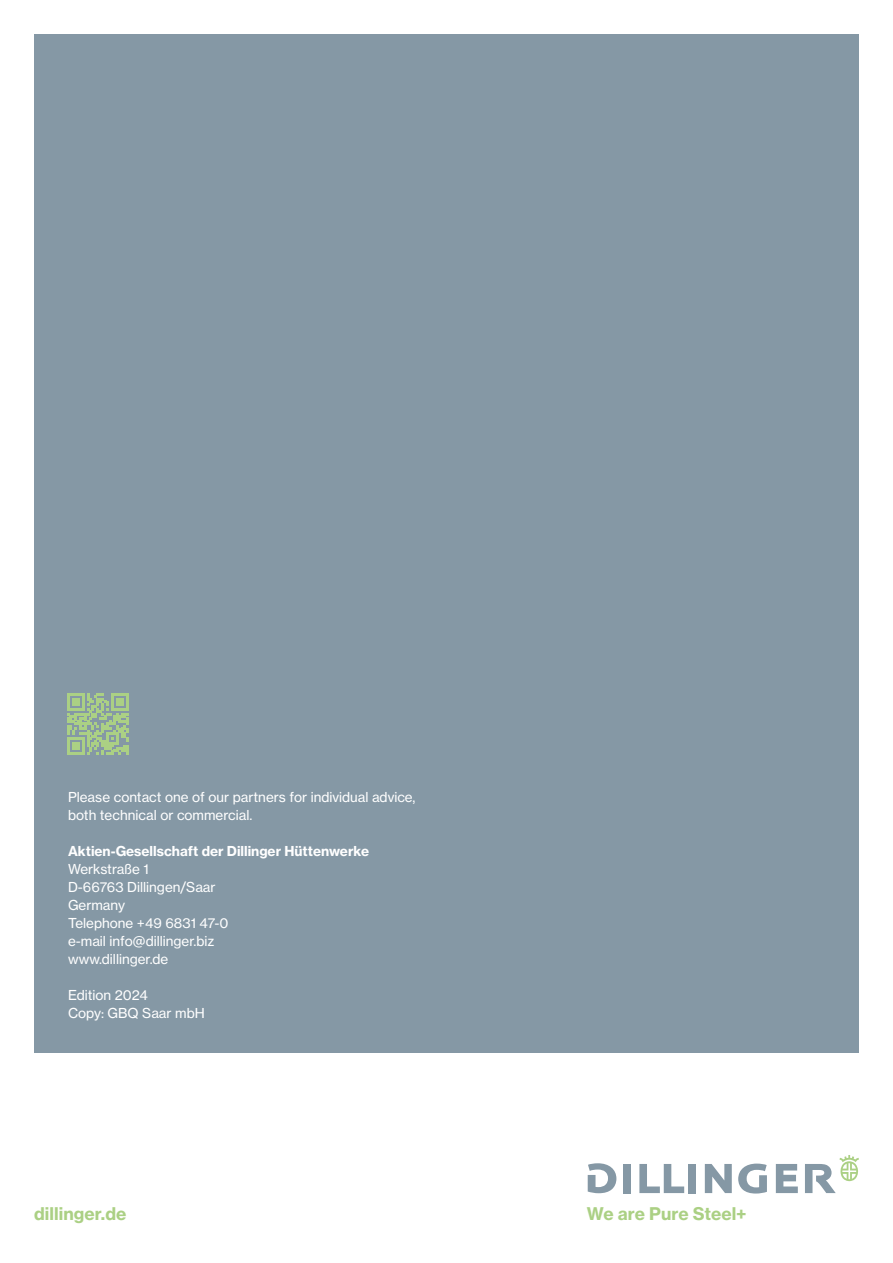
<style>
.page{position:relative;width:893px;height:1263px;background:#fff}
.page>*{position:absolute;margin:0;border:0;box-sizing:border-box;transform-origin:0 0}
.t1{font:17.25px "N Haas Grotesk TX Pro 75 Bd";letter-spacing:.005em;color:#abd084}
.t2{font:13.5px/18px "N Haas Grotesk TX Pro 55 Rg";color:#fff}
.t3{font:13.5px "N Haas Grotesk TX Pro 75 Bd";color:#fff}
</style>
<div class="page">
<div style="left:34px;top:34px;width:825px;height:1018px;background:#8598a5"></div>
<svg style="left:67px;top:693px;width:61px;height:61px"></svg>
<div style="left:623px;top:1164px;width:8px;height:29px;background:#8598a5"></div>
<svg style="left:639px;top:1164px;width:45px;height:29px"></svg>
<div style="left:688px;top:1164px;width:8px;height:29px;background:#8598a5"></div>
<svg style="left:705px;top:1164px;width:27px;height:29px"></svg>
<svg style="left:588px;top:1163px;width:28px;height:30px"></svg>
<svg style="left:776px;top:1164px;width:22px;height:29px"></svg>
<svg style="left:738px;top:1163px;width:29px;height:30px"></svg>
<svg style="left:805px;top:1155px;width:54px;height:38px"></svg>
<p class="t2" style="left:68px;top:788px;width:349px">Please contact one of our partners for individual advice, both technical or commercial.</p>
<p class="t3" style="left:68px;top:843px;width:302px">Aktien-Gesellschaft der Dillinger Hüttenwerke</p>
<p class="t2" style="left:68px;top:860px;width:162px">Werkstraße 1<br>D-66763 Dillingen/Saar<br>Germany<br>Telephone +49 6831 47-0 e-mail info@dillinger.biz www.dillinger.de</p>
<p class="t2" style="left:68px;top:986px;width:138px">Edition 2024<br>Copy: GBQ Saar mbH</p>
<p class="t1" style="left:34px;top:1203px;width:94px">dillinger.de</p>
<p class="t1" style="left:587px;top:1203px;width:161px">We are Pure Steel+</p>
</div>
